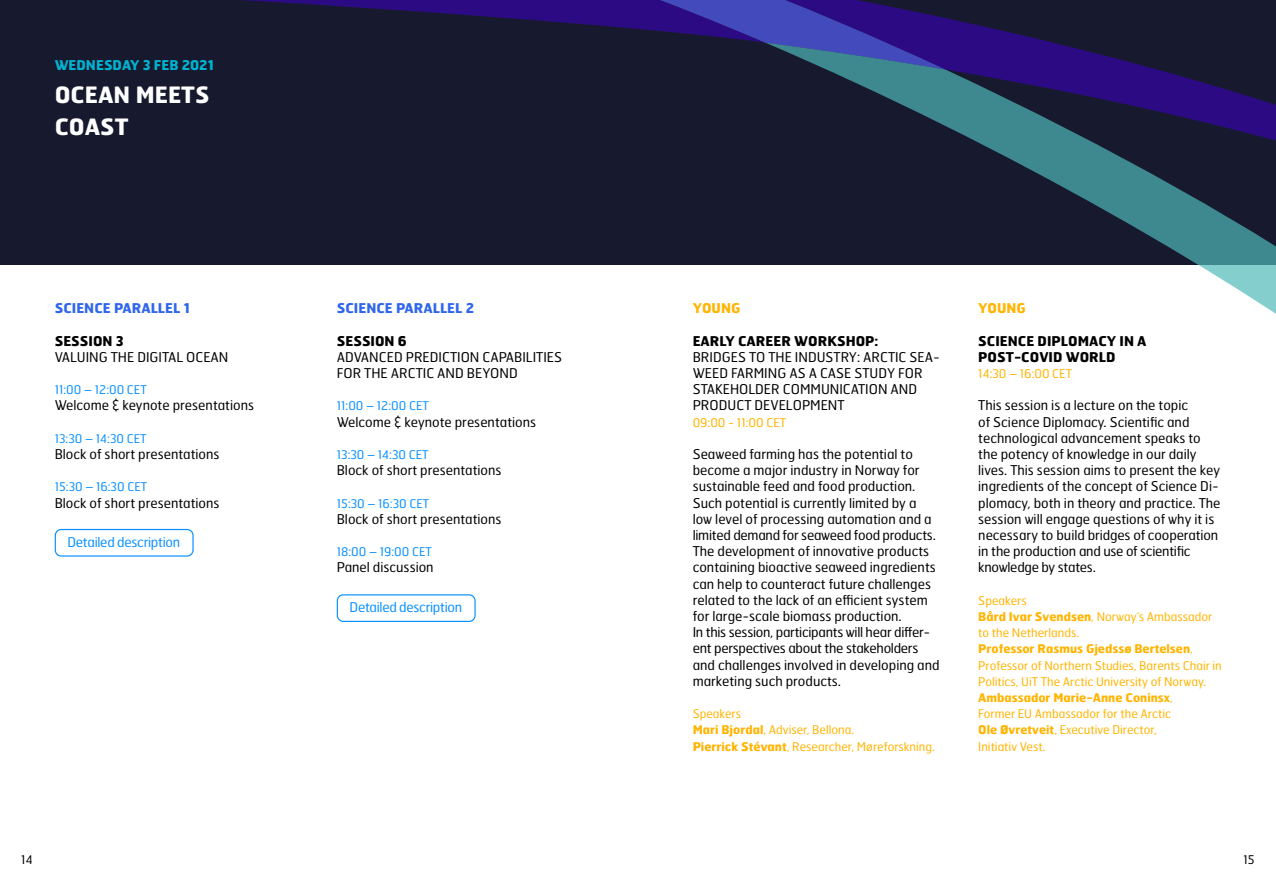
<style>
.page{position:relative;width:1276px;height:893px;background:#fff}
.page>*{position:absolute;margin:0;border:0;box-sizing:border-box;transform-origin:0 0}
.t1{font:700 22.5px/32.4px "Hermes FB";color:#fff}
.t2{font:13.5px/16.2px "Hermes FB";color:#000}
.t3{font:700 13.5px/16.2px "Hermes FB";color:#000}
.t4{font:13.5px "Hermes FB";letter-spacing:-.02em;color:#0a91ff}
.t5{font:700 13.5px "Hermes FB";color:#3066eb}
.t6{font:700 13.5px "Hermes FB";color:#00b3d1}
.t7{font:700 13.5px "Hermes FB";color:#ffb400}
.t8{font:12px/16.2px "Hermes FB";color:#ffb400}
.t9{font:12px "Hermes FB";color:#0a91ff}
.t10{font:12px "Hermes FB";color:#000}
.s1{font-weight:700}
</style>
<div class="page">
<div style="left:0;top:0;width:1276px;height:265px;background:#171a2e"></div>
<svg style="left:1099px;top:207px;width:177px;height:107px"></svg>
<svg style="left:242px;top:0;width:1034px;height:207px"></svg>
<svg style="left:497px;top:0;width:448px;height:69px"></svg>
<div style="left:55px;top:529px;width:139px;height:28px;border:1px solid #0a91ff;border-radius:6px"></div>
<div style="left:337px;top:594px;width:139px;height:28px;border:1px solid #0a91ff;border-radius:6px"></div>
<p class="t6" style="left:55px;top:56px;width:161px">WEDNESDAY 3 FEB 2021</p>
<h1 class="t1" style="left:55px;top:77px;width:156px">OCEAN MEETS<br>COAST</h1>
<p class="t5" style="left:55px;top:299px;width:137px">SCIENCE PARALLEL 1</p>
<p class="t3" style="left:55px;top:332px;width:71px">SESSION 3</p>
<p class="t2" style="left:55px;top:348px;width:175px">VALUING THE DIGITAL OCEAN</p>
<p class="t9" style="left:55px;top:382px;width:94px">11:00 – 12:00 CET</p>
<p class="t2" style="left:55px;top:397px;width:201px">Welcome &amp; keynote presentations</p>
<p class="t9" style="left:55px;top:431px;width:93px">13:30 – 14:30 CET</p>
<p class="t2" style="left:55px;top:446px;width:166px">Block of short presentations</p>
<p class="t9" style="left:55px;top:479px;width:94px">15:30 – 16:30 CET</p>
<p class="t2" style="left:55px;top:494px;width:166px">Block of short presentations</p>
<p class="t4" style="left:67px;top:534px;width:114px">Detailed description</p>
<p class="t5" style="left:337px;top:299px;width:139px">SCIENCE PARALLEL 2</p>
<p class="t3" style="left:337px;top:332px;width:72px">SESSION 6</p>
<p class="t2" style="left:337px;top:348px;width:227px">ADVANCED PREDICTION CAPABILITIES<br>FOR THE ARCTIC AND BEYOND</p>
<p class="t9" style="left:337px;top:398px;width:94px">11:00 – 12:00 CET</p>
<p class="t2" style="left:337px;top:413px;width:201px">Welcome &amp; keynote presentations</p>
<p class="t9" style="left:337px;top:447px;width:93px">13:30 – 14:30 CET</p>
<p class="t2" style="left:337px;top:462px;width:166px">Block of short presentations</p>
<p class="t9" style="left:337px;top:496px;width:94px">15:30 – 16:30 CET</p>
<p class="t2" style="left:337px;top:510px;width:166px">Block of short presentations</p>
<p class="t9" style="left:337px;top:544px;width:97px">18:00 – 19:00 CET</p>
<p class="t2" style="left:337px;top:559px;width:98px">Panel discussion</p>
<p class="t4" style="left:349px;top:599px;width:114px">Detailed description</p>
<p class="t7" style="left:692px;top:299px;width:49px">YOUNG</p>
<p class="t3" style="left:692px;top:332px;width:187px">EARLY CAREER WORKSHOP:</p>
<p class="t2" style="left:692px;top:348px;width:249px">BRIDGES TO THE INDUSTRY: ARCTIC SEA-<br>WEED FARMING AS A CASE STUDY FOR<br>STAKEHOLDER COMMUNICATION AND<br>PRODUCT DEVELOPMENT</p>
<p class="t8" style="left:692px;top:414px;width:95px">09:00 - 11:00 CET</p>
<p class="t2" style="left:692px;top:446px;width:248px">Seaweed farming has the potential to become a major industry in Norway for sustainable feed and food production.<br>Such potential is currently limited by a<br>low level of processing automation and a limited demand for seaweed food products.<br>The development of innovative products containing bioactive seaweed ingredients can help to counteract future challenges related to the lack of an efficient system for large-scale biomass production.<br>In this session, participants will hear differ&shy;ent perspectives about the stakeholders and challenges involved in developing and marketing such products.</p>
<p class="t8" style="left:692px;top:705px;width:244px">Speakers<br><span class="s1">Mari Bjordal</span>, Adviser, Bellona.<br><span class="s1">Pierrick Stévant</span>, Researcher, Møreforskning.</p>
<p class="t7" style="left:978px;top:299px;width:49px">YOUNG</p>
<p class="t3" style="left:978px;top:332px;width:170px">SCIENCE DIPLOMACY IN A<br>POST-COVID WORLD</p>
<p class="t8" style="left:978px;top:365px;width:95px">14:30 – 16:00 CET</p>
<p class="t2" style="left:978px;top:397px;width:244px">This session is a lecture on the topic<br>of Science Diplomacy. Scientific and technological advancement speaks to the potency of knowledge in our daily lives. This session aims to present the key ingredients of the concept of Science Di&shy;plomacy, both in theory and practice. The session will engage questions of why it is necessary to build bridges of cooperation in the production and use of scientific knowledge by states.</p>
<p class="t8" style="left:978px;top:592px;width:245px">Speakers<br><span class="s1">Bård Ivar Svendsen</span>, Norway’s Ambassador to the Netherlands.<br><span class="s1">Professor Rasmus Gjedssø Bertelsen</span>,<br>Professor of Northern Studies, Barents Chair in<br>Politics, UiT The Arctic University of Norway.<br><span class="s1">Ambassador Marie-Anne Coninsx</span>,<br>Former EU Ambassador for the Arctic<br><span class="s1">Ole Øvretveit</span>, Executive Director,<br>Initiativ Vest.</p>
<p class="t10" style="left:21px;top:852px;width:13px">14</p>
<p class="t10" style="left:1243px;top:852px;width:13px">15</p>
</div>
